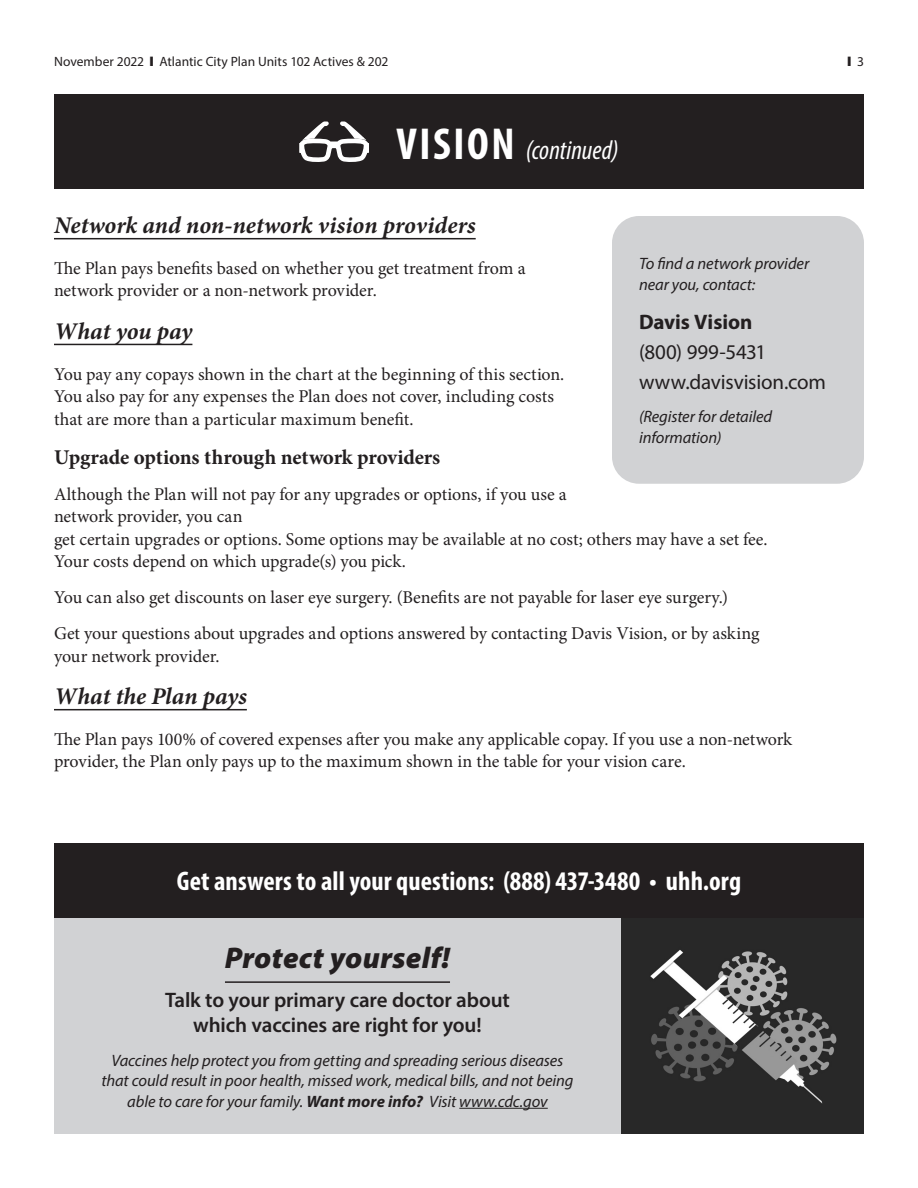
<style>
.page{position:relative;width:918px;height:1188px;background:#fff}
.page>*{position:absolute;margin:0;border:0;box-sizing:border-box;transform-origin:0 0}
.t1{font:italic 900 30px "Myriad Pro";letter-spacing:.01em;color:#231f20}
.t2{font:700 condensed 27px "Myriad Pro";letter-spacing:.005em;color:#fff}
.t3{font:italic condensed 27px "Myriad Pro";color:#fff}
.t4{font:italic 700 24px "Minion Pro";color:#231f20}
.t5{font:600 21px/25.5px "Myriad Pro";letter-spacing:-.01em;color:#231f20;text-align:center}
.t6{font:700 21px "Minion Pro";letter-spacing:-.01em;color:#231f20}
.t7{font:21px/30px "Myriad Pro";letter-spacing:-.005em;color:#231f20}
.t8{font:700 21px "Myriad Pro";letter-spacing:-.005em;color:#231f20}
.t9{font:18px/22.5px "Minion Pro";letter-spacing:-.005em;color:#231f20}
.t10{font:italic 16.5px/20.2px "Myriad Pro";letter-spacing:-.005em;color:#231f20}
.t11{font:13.5px "Myriad Pro";color:#231f20}
.s1{font-weight:700;font-style:normal;font-size:45px}
.s2{font-weight:700}
</style>
<div class="page">
<div style="left:54px;top:844px;width:810px;height:74px;background:#231f20"></div>
<hr style="left:54px;top:238px;width:422px;height:1px;background:#231f20">
<hr style="left:54px;top:344px;width:138px;height:1px;background:#231f20">
<hr style="left:54px;top:709px;width:193px;height:1px;background:#231f20">
<div style="left:54px;top:94px;width:810px;height:95px;background:#231f20"></div>
<svg style="left:299px;top:121px;width:70px;height:41px"></svg>
<div style="left:612px;top:216px;width:252px;height:268px;background:#d1d2d4;border-radius:27px"></div>
<div style="left:54px;top:918px;width:594px;height:216px;background:#d1d2d4"></div>
<img style="left:621px;top:918px;width:243px;height:216px">
<hr style="left:225px;top:981px;width:225px;height:2px;background:#231f20">
<hr style="left:459px;top:1108px;width:89px;height:1px;background:#231f20">
<p class="t11" style="left:54px;top:53px;width:336px">November 2022 ❙ Atlantic City Plan Units 102 Actives &amp; 202</p>
<p class="t11" style="left:848px;top:53px;width:18px">❙ 3</p>
<h2 class="t3" style="left:396px;top:133px;width:224px"><span class="s1">VISION</span> (continued)</h2>
<h3 class="t4" style="left:54px;top:209px;width:423px">Network and non-network vision providers</h3>
<p class="t9" style="left:54px;top:257px;width:473px">The Plan pays benefits based on whether you get treatment from a network provider or a non-network provider.</p>
<h3 class="t4" style="left:54px;top:314px;width:140px">What you pay</h3>
<p class="t9" style="left:54px;top:363px;width:512px">You pay any copays shown in the chart at the beginning of this section.<br>You also pay for any expenses the Plan does not cover, including costs that are more than a particular maximum benefit.</p>
<p class="t6" style="left:54px;top:442px;width:388px">Upgrade options through network providers</p>
<p class="t9" style="left:54px;top:483px;width:715px">Although the Plan will not pay for any upgrades or options, if you use a<br>network provider, you can<br>get certain upgrades or options. Some options may be available at no cost; others may have a set fee.<br>Your costs depend on which upgrade(s) you pick.</p>
<p class="t9" style="left:54px;top:580px;width:707px;line-height:36px">You can also get discounts on laser eye surgery. (Benefits are not payable for laser eye surgery.)<br>Get your questions about upgrades and options answered by contacting Davis Vision, or by asking</p>
<p class="t9" style="left:54px;top:645px;width:167px">your network provider.</p>
<h3 class="t4" style="left:54px;top:680px;width:194px">What the Plan pays</h3>
<p class="t9" style="left:54px;top:728px;width:740px">The Plan pays 100% of covered expenses after you make any applicable copay. If you use a non-network provider, the Plan only pays up to the maximum shown in the table for your vision care.</p>
<p class="t10" style="left:639px;top:254px;width:172px">To find a network provider near you, contact:</p>
<p class="t8" style="left:639px;top:308px;width:115px">Davis Vision</p>
<p class="t7" style="left:639px;top:336px;width:189px">(800) 999-5431 www.davisvision.com</p>
<p class="t10" style="left:639px;top:407px;width:135px">(Register for detailed information)</p>
<h2 class="t2" style="left:177px;top:864px;width:566px">Get answers to all your questions: (888) 437-3480 • uhh.org</h2>
<h1 class="t1" style="left:225px;top:938px;width:227px">Protect yourself!</h1>
<p class="t5" style="left:165px;top:987px;width:346px">Talk to your primary care doctor about which vaccines are right for you!</p>
<p class="t10" style="left:101px;top:1050px;width:474px;text-align:center">Vaccines help protect you from getting and spreading serious diseases that could result in poor health, missed work, medical bills, and not being able to care for your family. <span class="s2">Want more info?</span> Visit www.cdc.gov</p>
</div>
